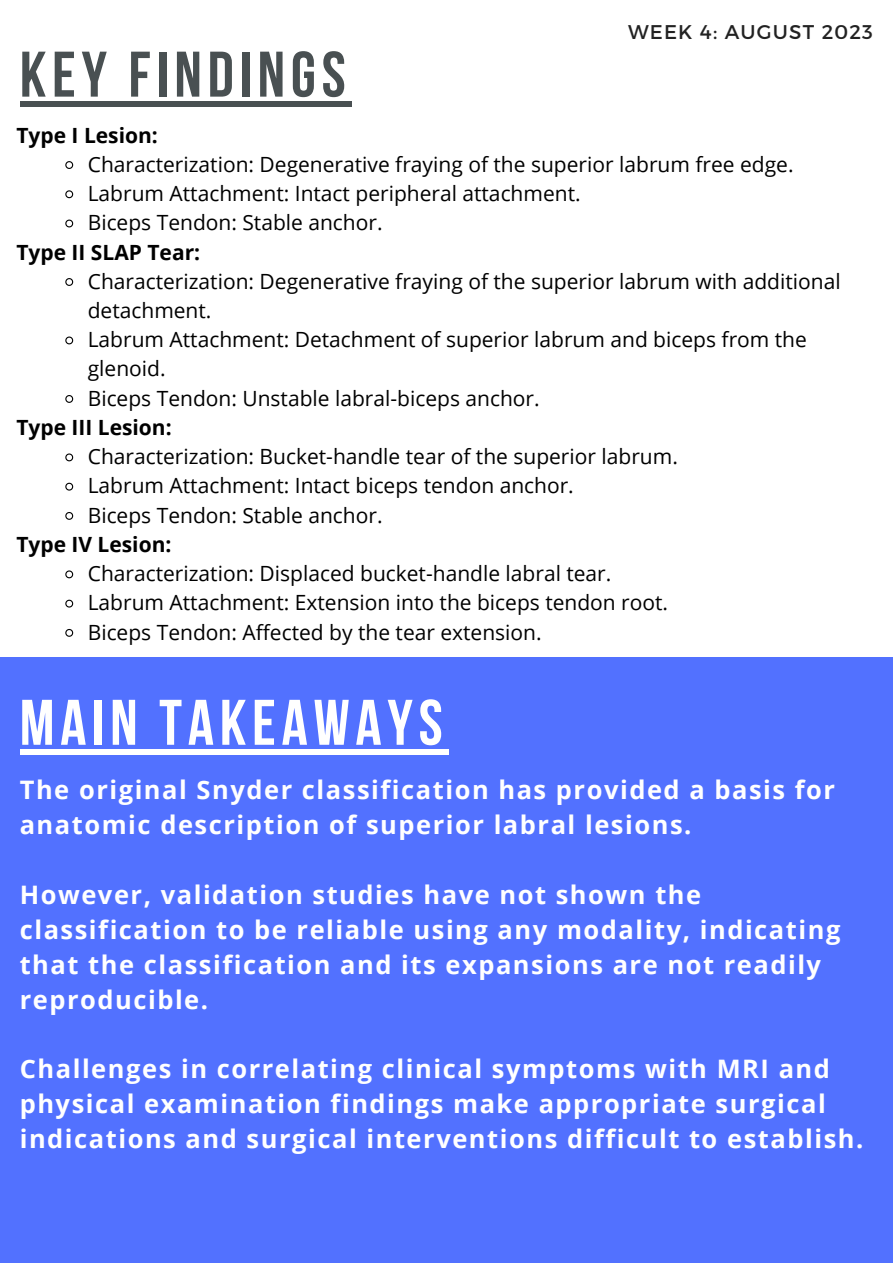
<style>
.page{position:relative;width:893px;height:1264px;background:#fff}
.page>*{position:absolute;margin:0;border:0;box-sizing:border-box;transform-origin:0 0}
.t1{font:700 64.2px "Bebas Neue";letter-spacing:.09em;color:#fff}
.t2{font:700 64.2px "Bebas Neue";letter-spacing:.09em;color:#495052}
.t3{font:700 25.5px/34.8px "Open Sans";letter-spacing:.06em;color:#fff}
.t4{font:21px/29.2px "Open Sans";color:#000}
.t5{font:700 21px "Open Sans";color:#000}
.t6{font:19.8px "Montserrat";letter-spacing:.06em;color:#222}
</style>
<div class="page">
<div style="left:0;top:657px;width:892px;height:605px;background:#5271ff"></div>
<div style="left:20px;top:101px;width:331px;height:6px;background:#495052"></div>
<svg style="left:65px;top:161px;width:9px;height:8px"></svg>
<svg style="left:65px;top:190px;width:9px;height:9px"></svg>
<svg style="left:65px;top:219px;width:9px;height:9px"></svg>
<svg style="left:65px;top:278px;width:9px;height:8px"></svg>
<svg style="left:65px;top:336px;width:9px;height:9px"></svg>
<svg style="left:65px;top:395px;width:9px;height:8px"></svg>
<svg style="left:65px;top:453px;width:9px;height:9px"></svg>
<svg style="left:65px;top:482px;width:9px;height:9px"></svg>
<svg style="left:65px;top:512px;width:9px;height:8px"></svg>
<svg style="left:65px;top:570px;width:9px;height:9px"></svg>
<svg style="left:65px;top:599px;width:9px;height:9px"></svg>
<svg style="left:65px;top:628px;width:9px;height:9px"></svg>
<div style="left:20px;top:749px;width:428px;height:6px;background:#fff"></div>
<p class="t2" style="left:20px;top:48px;width:327px">KEY FINDINGS</p>
<p class="t5" style="left:16px;top:120px;width:143px">Type I Lesion:</p>
<p class="t6" style="left:628px;top:19px;width:246px">WEEK 4: AUGUST 2023</p>
<p class="t4" style="left:88px;top:149px;width:707px">Characterization: Degenerative fraying of the superior labrum free edge.</p>
<p class="t4" style="left:88px;top:178px;width:494px">Labrum Attachment: Intact peripheral attachment.</p>
<p class="t4" style="left:88px;top:207px;width:296px">Biceps Tendon: Stable anchor.</p>
<p class="t4" style="left:88px;top:266px;width:754px">Characterization: Degenerative fraying of the superior labrum with additional detachment.</p>
<p class="t4" style="left:88px;top:324px;width:720px">Labrum Attachment: Detachment of superior labrum and biceps from the glenoid.</p>
<p class="t4" style="left:88px;top:383px;width:453px">Biceps Tendon: Unstable labral-biceps anchor.</p>
<p class="t4" style="left:88px;top:441px;width:591px">Characterization: Bucket-handle tear of the superior labrum.</p>
<p class="t4" style="left:88px;top:470px;width:487px">Labrum Attachment: Intact biceps tendon anchor.</p>
<p class="t4" style="left:88px;top:500px;width:296px">Biceps Tendon: Stable anchor.</p>
<p class="t4" style="left:88px;top:558px;width:525px">Characterization: Displaced bucket-handle labral tear.</p>
<p class="t4" style="left:88px;top:587px;width:582px">Labrum Attachment: Extension into the biceps tendon root.</p>
<p class="t4" style="left:88px;top:617px;width:455px">Biceps Tendon: Affected by the tear extension.</p>
<p class="t5" style="left:16px;top:237px;width:185px">Type II SLAP Tear:</p>
<p class="t5" style="left:16px;top:412px;width:157px">Type III Lesion:</p>
<p class="t5" style="left:16px;top:529px;width:157px">Type IV Lesion:</p>
<p class="t1" style="left:20px;top:696px;width:424px">MAIN TAKEAWAYS</p>
<p class="t3" style="left:20px;top:772px;width:816px">The original Snyder classification has provided a basis for anatomic description of superior labral lesions.</p>
<p class="t3" style="left:20px;top:876px;width:822px">However, validation studies have not shown the classification to be reliable using any modality, indicating that the classification and its expansions are not readily reproducible.</p>
<p class="t3" style="left:20px;top:1051px;width:845px">Challenges in correlating clinical symptoms with MRI and physical examination findings make appropriate surgical indications and surgical interventions difficult to establish.</p>
</div>
